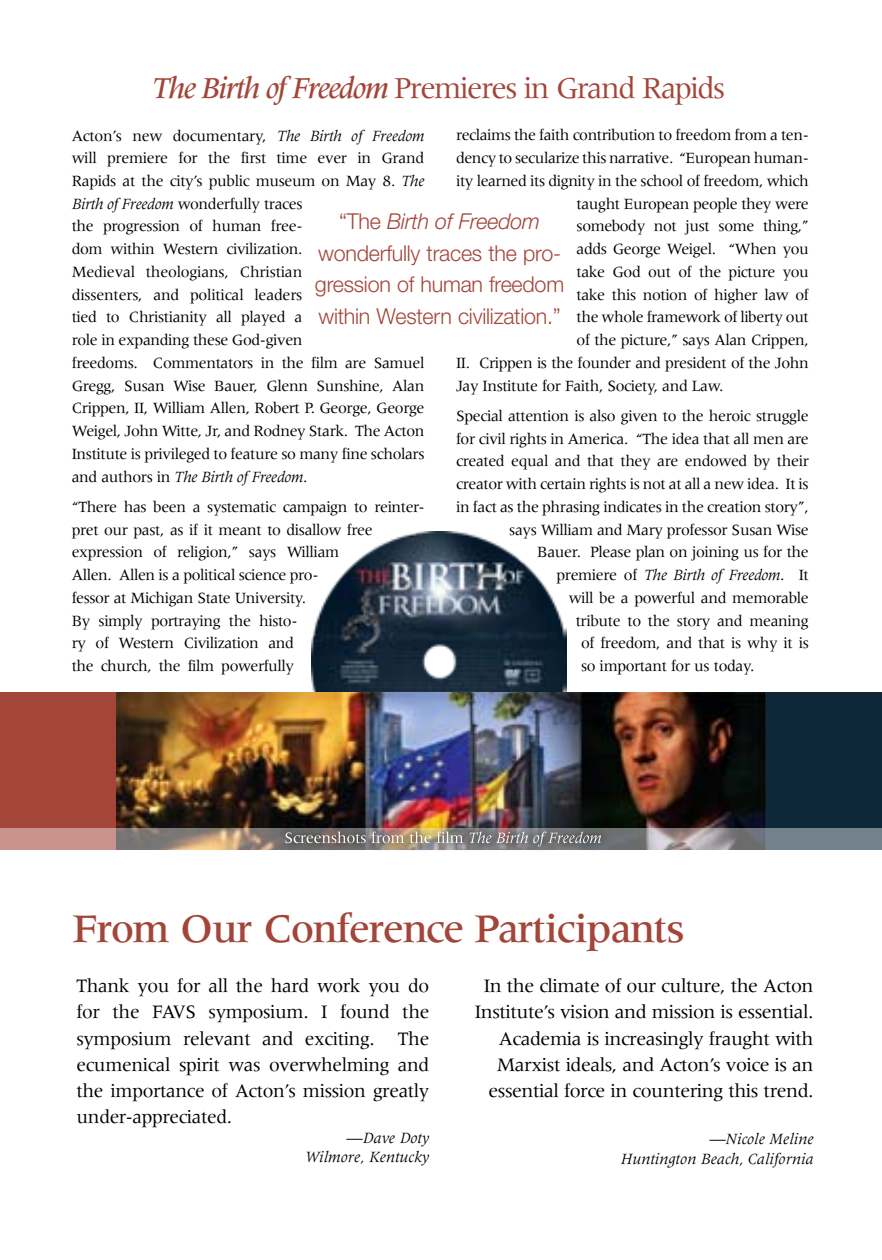
<style>
.page{position:relative;width:882px;height:1260px;background:#fff}
.page>*{position:absolute;margin:0;border:0;box-sizing:border-box;transform-origin:0 0}
.t1{font:500 42px "Meridien";letter-spacing:-.03em;color:#a34539}
.t2{font:31.5px "Meridien";letter-spacing:-.05em;color:#a34539}
.t3{font:300 21.88px/31.5px "Helvetica Neue";letter-spacing:-.01em;color:#a34539;text-align:center}
.t4{font:19.6px/26.2px "Meridien";letter-spacing:-.025em;color:#000;text-align:justify}
.t5{font:16.1px/22.8px "Meridien";letter-spacing:-.025em;color:#000}
.t6{font:italic 16.1px/19.4px "Meridien";color:#000;text-align:right}
.t7{font:italic 16.1px "Meridien";letter-spacing:-.025em;color:#000}
.s1{font-weight:500;font-style:italic}
.s2{font-style:italic}
.s3{font-style:normal}
</style>
<div class="page">
<img style="left:311px;top:531px;width:256px;height:161px">
<div style="left:0;top:692px;width:314px;height:157px;background:#a34539"></div>
<div style="left:280px;top:692px;width:602px;height:157px;background:#0e2839"></div>
<img style="left:116px;top:692px;width:649px;height:136px">
<svg style="left:0;top:828px;width:882px;height:22px"></svg>
<img style="left:276px;top:822px;width:343px;height:28px">
<svg style="left:285px;top:832px;width:316px;height:14px"></svg>
<h2 class="t2" style="left:153px;top:71px;width:574px"><span class="s1">The Birth of Freedom</span> Premieres in Grand Rapids</h2>
<p class="t5" style="left:72px;top:124px;width:354px">Acton’s new documentary, <span class="s2">The Birth of Freedom </span>will premiere for the first time ever in Grand Rapids at the city’s public museum on May 8. <span class="s2">The Birth of Freedom</span> wonderfully traces<br>the progression of human free-<br>dom within Western civilization.<br>Medieval theologians, Christian<br>dissenters, and political leaders<br>tied to Christianity all played a<br>role in expanding these God-given<br>freedoms. Commentators in the film are Samuel Gregg, Susan Wise Bauer, Glenn Sunshine, Alan Crippen, II, William Allen, Robert P. George, George Weigel, John Witte, Jr, and Rodney Stark. The Acton Institute is privileged to feature so many fine scholars and authors in <span class="s2">The Birth of Freedom</span>.</p>
<p class="t5" style="left:72px;top:495px;width:354px">“There has been a systematic campaign to reinter&shy;pret our past, as if it meant to disallow free expression of religion,” says William<br>Allen. Allen is a political science pro-<br>fessor at Michigan State University.<br>By simply portraying the histo-<br>ry of Western Civilization and<br>the church, the film powerfully</p>
<p class="t5" style="left:456px;top:124px;width:354px">reclaims the faith contribution to freedom from a ten-</p>
<p class="t5" style="left:456px;top:147px;width:354px">dency to secularize this narrative. “European human-</p>
<p class="t5" style="left:456px;top:169px;width:354px">ity learned its dignity in the school of freedom, which</p>
<p class="t5" style="left:577px;top:192px;width:234px">taught European people they were</p>
<p class="t5" style="left:577px;top:215px;width:234px">somebody not just some thing,”</p>
<p class="t5" style="left:577px;top:237px;width:234px">adds George Weigel. “When you</p>
<p class="t5" style="left:577px;top:260px;width:234px">take God out of the picture you</p>
<p class="t5" style="left:577px;top:283px;width:234px">take this notion of higher law of</p>
<p class="t5" style="left:577px;top:306px;width:234px">the whole framework of liberty out</p>
<p class="t5" style="left:577px;top:328px;width:234px">of the picture,” says Alan Crippen,</p>
<p class="t5" style="left:456px;top:351px;width:354px">II. Crippen is the founder and president of the John</p>
<p class="t5" style="left:456px;top:374px;width:269px">Jay Institute for Faith, Society, and Law.</p>
<p class="t5" style="left:456px;top:404px;width:354px">Special attention is also given to the heroic struggle</p>
<p class="t5" style="left:456px;top:427px;width:354px">for civil rights in America. “The idea that all men are</p>
<p class="t5" style="left:456px;top:450px;width:354px">created equal and that they are endowed by their</p>
<p class="t5" style="left:456px;top:472px;width:354px">creator with certain rights is not at all a new idea. It is</p>
<p class="t5" style="left:456px;top:495px;width:354px">in fact as the phrasing indicates in the creation story”,</p>
<p class="t5" style="left:509px;top:518px;width:301px">says William and Mary professor Susan Wise</p>
<p class="t5" style="left:537px;top:541px;width:273px">Bauer. Please plan on joining us for the</p>
<p class="t7" style="left:556px;top:567px;width:254px"><span class="s3">premiere of</span> The Birth of Freedom<span class="s3">. It</span></p>
<p class="t5" style="left:569px;top:586px;width:242px">will be a powerful and memorable</p>
<p class="t5" style="left:576px;top:609px;width:235px">tribute to the story and meaning</p>
<p class="t5" style="left:581px;top:632px;width:229px">of freedom, and that is why it is</p>
<p class="t5" style="left:581px;top:654px;width:175px">so important for us today.</p>
<h3 class="t3" style="left:315px;top:205px;width:251px">“The <span class="s2">Birth of Freedom </span>wonderfully traces the pro&shy;gression of human freedom within Western civilization.”</h3>
<h1 class="t1" style="left:72px;top:905px;width:614px">From Our Conference Participants</h1>
<p class="t4" style="left:77px;top:973px;width:354px">Thank you for all the hard work you do for the FAVS symposium. I found the symposium relevant and exciting. The ecumenical spirit was overwhelming and the importance of Acton’s mission greatly under-appreciated.</p>
<p class="t6" style="left:305px;top:1128px;width:126px">—Dave Doty<br>Wilmore, Kentucky</p>
<p class="t4" style="left:475px;top:973px;width:340px;text-align:right">In the climate of our culture, the Acton Institute’s vision and mission is essential.<br>Academia is increasingly fraught with Marxist ideals, and Acton’s voice is an essential force in countering this trend.</p>
<p class="t6" style="left:621px;top:1130px;width:194px">—Nicole Meline<br>Huntington Beach, California</p>
</div>
